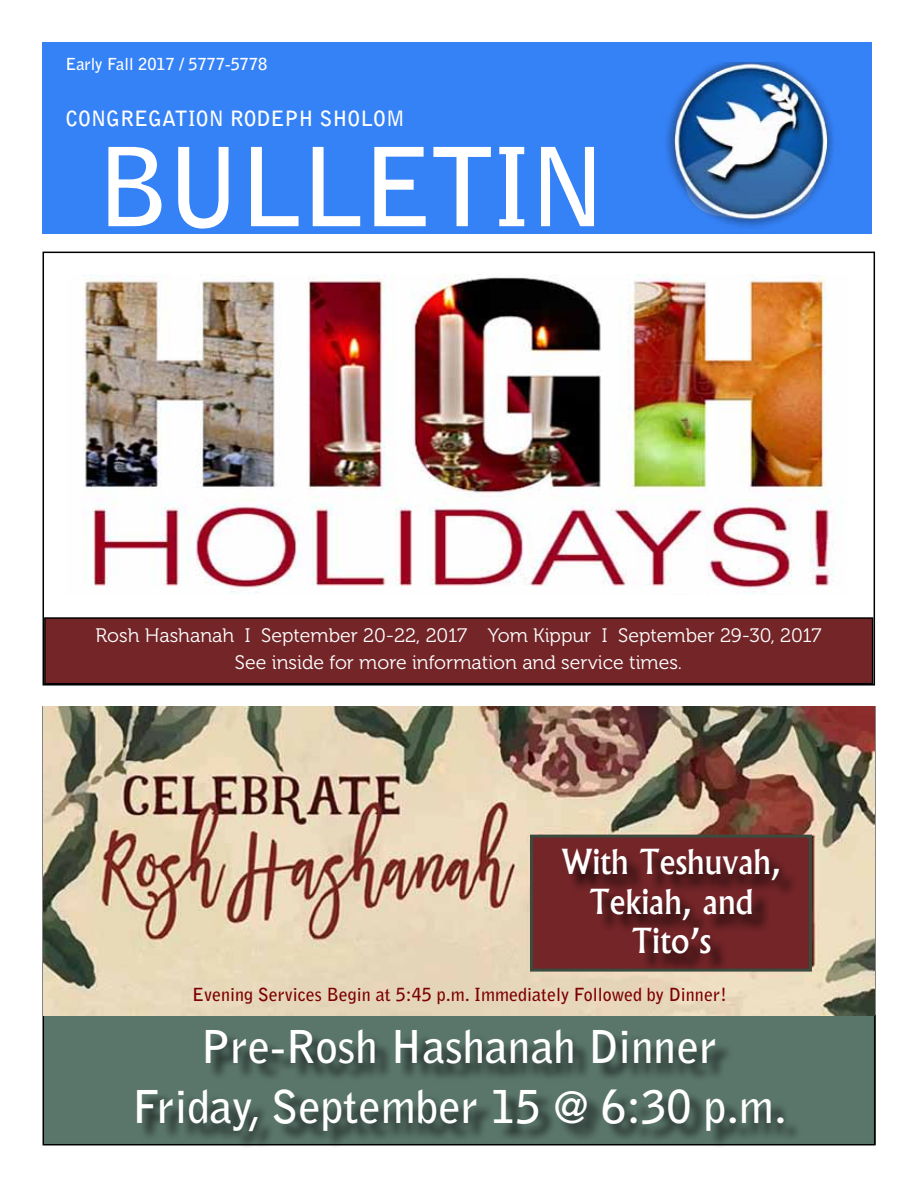
<style>
.page{position:relative;width:918px;height:1188px;background:#fff}
.page>*{position:absolute;margin:0;border:0;box-sizing:border-box;transform-origin:0 0}
.t1{font:700 108px "Bell Gothic Std";letter-spacing:-.04em;color:#fff}
.t2{font:700 45px/60px "Bell Gothic Std";color:#fff;text-align:center}
.t3{font:500 33px/39.6px "Albertus";color:#fff;text-align:center}
.t4{font:700 21px "Bell Gothic Std";color:#fff}
.t5{font:19.5px/27.6px "Museo 300";color:#fff;text-align:center}
.t6{font:700 18px "Bell Gothic Std";color:#7c0000}
.t7{font:700 16.5px "Bell Gothic Std";color:#fff}
</style>
<div class="page">
<div style="left:44px;top:1015px;width:831px;height:130px;background:#5a766b"></div>
<div style="left:43px;top:43px;width:829px;height:191px;background:#3582f7"></div>
<img style="left:666px;top:62px;width:168px;height:166px">
<img style="left:44px;top:706px;width:830px;height:309px">
<div style="left:140px;top:1032px;width:662px;height:117px;background:#000;opacity:.75"></div>
<div style="left:530px;top:835px;width:282px;height:137px;background:#732528;border:3px solid #3b4b3e"></div>
<div style="left:564px;top:851px;width:233px;height:121px;background:#000;opacity:.75"></div>
<div style="left:45px;top:618px;width:828px;height:66px;background:#732528"></div>
<div style="left:44px;top:617px;width:829px;height:67px;border:2px solid #000"></div>
<img style="left:83px;top:274px;width:752px;height:320px">
<p class="t7" style="left:65px;top:54px;width:204px">Early Fall 2017 / 5777-5778</p>
<p class="t4" style="left:65px;top:106px;width:341px">CONGREGATION RODEPH SHOLOM</p>
<h1 class="t1" style="left:97px;top:122px;width:511px">BULLETIN</h1>
<p class="t5" style="left:96px;top:622px;width:728px">Rosh Hashanah I September 20-22, 2017 Yom Kippur I September 29-30, 2017<br>See inside for more information and service times.</p>
<h3 class="t3" style="left:561px;top:842px;width:222px">With Teshuvah,<br>Tekiah, and<br>Tito’s</h3>
<p class="t6" style="left:192px;top:984px;width:537px">Evening Services Begin at 5:45 p.m. Immediately Followed by Dinner!</p>
<h2 class="t2" style="left:133px;top:1017px;width:655px">Pre-Rosh Hashanah Dinner<br>Friday, September 15 @ 6:30 p.m.</h2>
</div>
